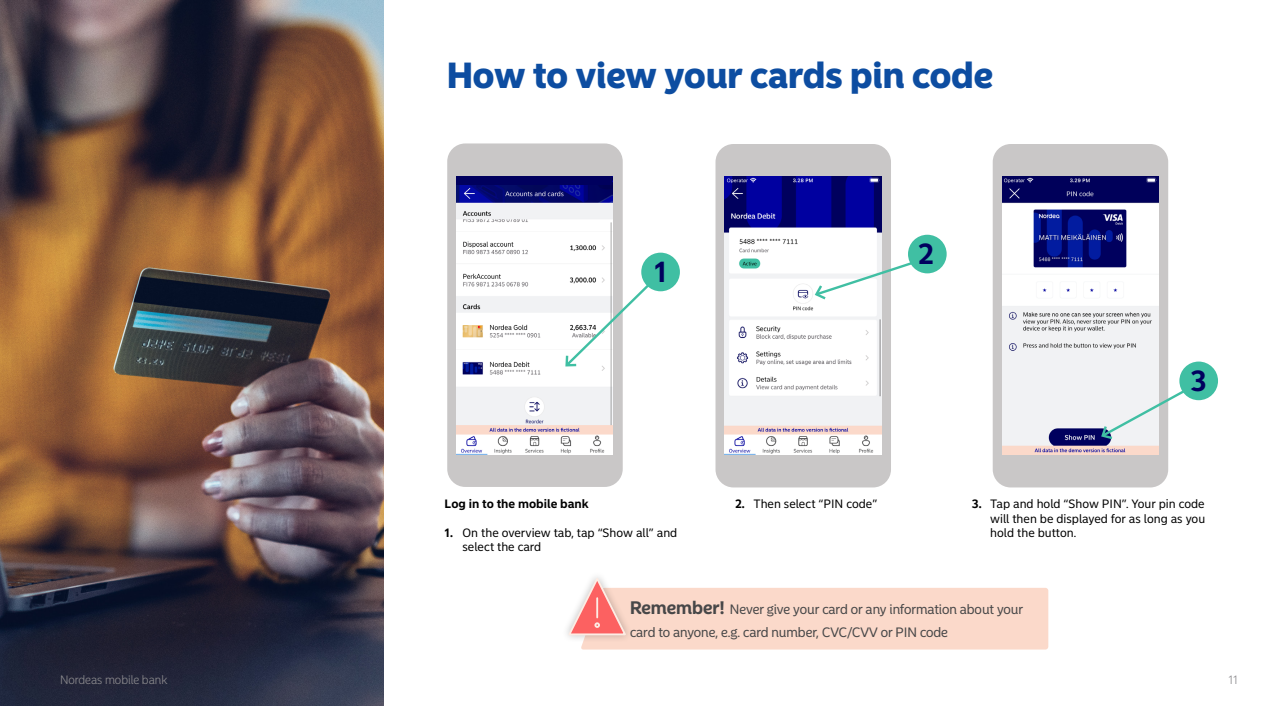
<style>
.page{position:relative;width:1263px;height:706px;background:#fff}
.page>*{position:absolute;margin:0;border:0;box-sizing:border-box;transform-origin:0 0}
.Heading_1{font:900 36px "Nordea Sans Large";color:#0d4da1}
.t1{font:700 28.8px "Nordea Sans Large";color:#00005e}
.Heading_3{font:13.5px/22.5px "Nordea Sans Large";color:#474748}
.t2{font:12px/14.4px "Nordea Sans Small";color:#000}
.Info_and_image_text{font:700 12px "Nordea Sans Small";color:#000}
.t3{font:300 12px "Nordea Sans Large";color:#8b8a8d}
.s1{font-weight:700}
.s2{font-weight:700;font-size:18px}
</style>
<div class="page">
<img style="left:0;top:0;width:384px;height:706px">
<div style="left:447px;top:143px;width:176px;height:344px;background:#c9c7c7;border-radius:18px"></div>
<div style="left:715px;top:144px;width:176px;height:343px;background:#c9c7c7;border-radius:18px"></div>
<div style="left:993px;top:144px;width:175px;height:343px;background:#c9c7c7;border-radius:18px"></div>
<img style="left:1002px;top:176px;width:156px;height:278px">
<img style="left:725px;top:176px;width:156px;height:278px">
<img style="left:456px;top:176px;width:157px;height:278px">
<div style="left:457px;top:176px;width:155px;height:8px;background:#00005e"></div>
<div style="left:1179px;top:361px;width:39px;height:39px;background:#40bfa3;border-radius:50%"></div>
<svg style="left:1099px;top:383px;width:98px;height:58px"></svg>
<div style="left:641px;top:253px;width:39px;height:38px;background:#40bfa3;border-radius:50%"></div>
<div style="left:908px;top:235px;width:39px;height:38px;background:#40bfa3;border-radius:50%"></div>
<svg style="left:563px;top:277px;width:93px;height:92px"></svg>
<svg style="left:813px;top:259px;width:106px;height:42px"></svg>
<svg style="left:567px;top:577px;width:481px;height:72px"></svg>
<p class="Heading_1" style="left:447px;top:53px;width:547px">How to view your cards pin code</p>
<h2 class="t1" style="left:654px;top:255px;width:15px">1</h2>
<p class="Info_and_image_text" style="left:445px;top:497px;width:146px">Log in to the mobile bank</p>
<p class="t2" style="left:463px;top:525px;width:216px;text-indent:-18px"><span class="s1">1.</span> On the overview tab, tap “Show all” and select the card</p>
<h2 class="t1" style="left:919px;top:237px;width:16px">2</h2>
<h2 class="t1" style="left:1191px;top:363px;width:17px">3</h2>
<p class="t2" style="left:735px;top:497px;width:143px"><span class="s1">2.</span> Then select “PIN code”</p>
<p class="t2" style="left:990px;top:497px;width:216px;text-align:justify;text-indent:-18px"><span class="s1">3.</span> Tap and hold “Show PIN”. Your pin code will then be displayed for as long as you hold the button.</p>
<p class="Heading_3" style="left:630px;top:599px;width:395px"><span class="s2">Remember!</span> Never give your card or any information about your card to anyone, e.g. card number, CVC/CVV or PIN code</p>
<p class="t3" style="left:60px;top:673px;width:109px">Nordeas mobile bank</p>
<p class="t3" style="left:1228px;top:673px;width:11px">11</p>
</div>
